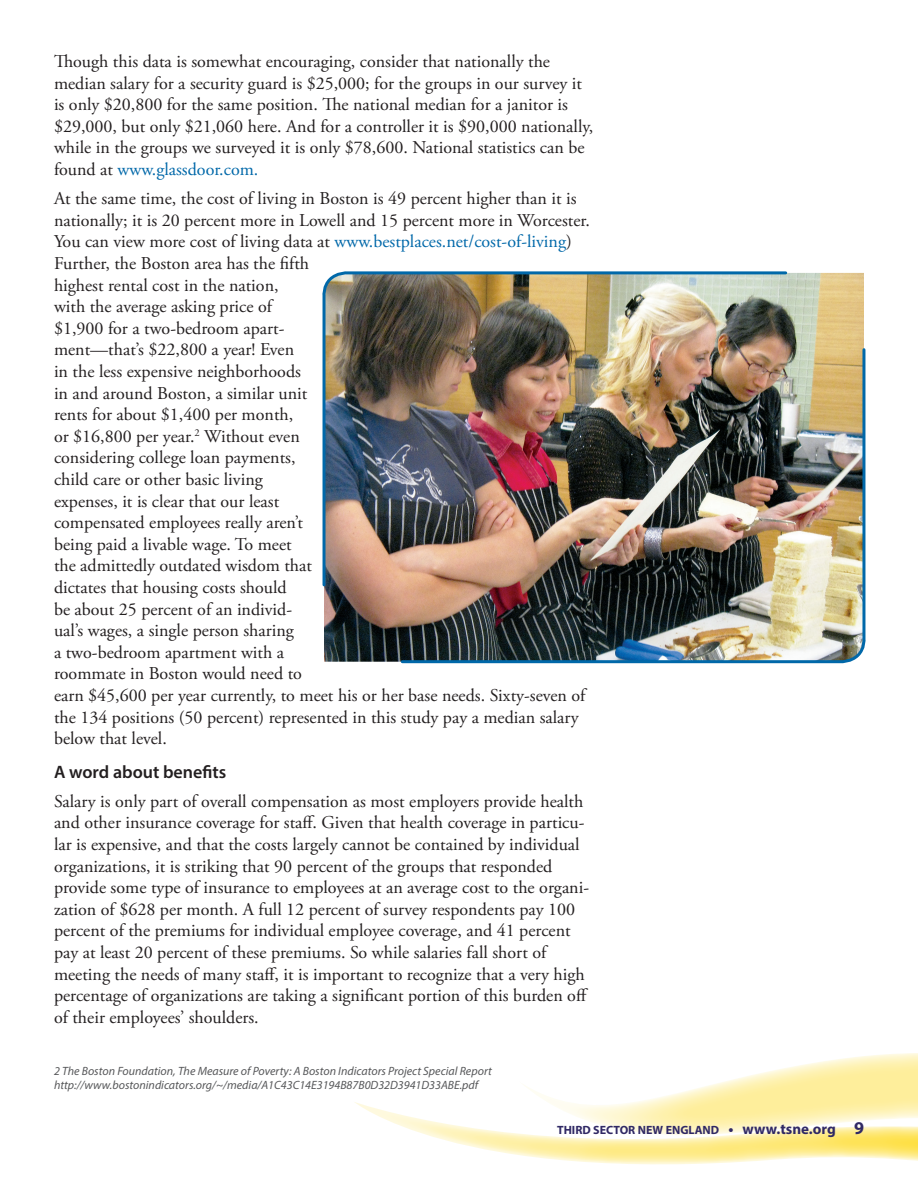
<style>
.page{position:relative;width:918px;height:1188px;background:#fff}
.page>*{position:absolute;margin:0;border:0;box-sizing:border-box;transform-origin:0 0}
.Body_Text{font:18px/21.6px "Adobe Garamond Pro";color:#231f20}
.Header_Blue{font:600 18px "Myriad Pro";color:#231f20}
.Footnote{font:italic 12px/14.4px "Myriad Pro";color:#57585a}
.t1{font:700 12px "Myriad Pro";color:#302965}
.s1{color:#0068a9}
.s2{font-size:15px}
.s3{font-size:18px}
</style>
<div class="page">
<svg style="left:355px;top:1053px;width:563px;height:112px"></svg>
<img style="left:324px;top:273px;width:540px;height:389px">
<img style="left:399px;top:347px;width:467px;height:317px">
<img style="left:322px;top:271px;width:467px;height:317px">
<p class="Body_Text" style="left:54px;top:51px;width:541px">Though this data is somewhat encouraging, consider that nationally the median salary for a security guard is $25,000; for the groups in our survey it is only $20,800 for the same position. The national median for a janitor is $29,000, but only $21,060 here. And for a controller it is $90,000 nationally, while in the groups we surveyed it is only $78,600. National statistics can be found at <span class="s1">www.glassdoor.com.</span></p>
<p class="Body_Text" style="left:54px;top:188px;width:537px">At the same time, the cost of living in Boston is 49 percent higher than it is nationally; it is 20 percent more in Lowell and 15 percent more in Worcester.<br>You can view more cost of living data at <span class="s1">www.bestplaces.net/cost-of-living</span>)<br>Further, the Boston area has the fifth<br>highest rental cost in the nation,<br>with the average asking price of<br>$1,900 for a two-bedroom apart-<br>ment—that’s $22,800 a year! Even<br>in the less expensive neighborhoods<br>in and around Boston, a similar unit<br>rents for about $1,400 per month,<br>or $16,800 per year.<sup>2</sup> Without even<br>considering college loan payments,<br>child care or other basic living<br>expenses, it is clear that our least<br>compensated employees really aren’t<br>being paid a livable wage. To meet<br>the admittedly outdated wisdom that<br>dictates that housing costs should<br>be about 25 percent of an individ-<br>ual’s wages, a single person sharing<br>a two-bedroom apartment with a<br>roommate in Boston would need to<br>earn $45,600 per year currently, to meet his or her base needs. Sixty-seven of the 134 positions (50 percent) represented in this study pay a median salary below that level.</p>
<p class="Header_Blue" style="left:54px;top:760px;width:174px">A word about benefits</p>
<p class="Body_Text" style="left:54px;top:791px;width:537px">Salary is only part of overall compensation as most employers provide health and other insurance coverage for staff. Given that health coverage in particu&shy;lar is expensive, and that the costs largely cannot be contained by individual organizations, it is striking that 90 percent of the groups that responded provide some type of insurance to employees at an average cost to the organi&shy;zation of $628 per month. A full 12 percent of survey respondents pay 100 percent of the premiums for individual employee coverage, and 41 percent pay at least 20 percent of these premiums. So while salaries fall short of meeting the needs of many staff, it is important to recognize that a very high percentage of organizations are taking a significant portion of this burden off of their employees’ shoulders.</p>
<p class="Footnote" style="left:54px;top:1063px;width:439px">2 The Boston Foundation, The Measure of Poverty: A Boston Indicators Project Special Report http://www.bostonindicators.org/~/media/A1C43C14E3194B87B0D32D3941D33ABE.pdf</p>
<p class="t1" style="left:557px;top:1122px;width:308px">THIRD SECTOR NEW ENGLAND <span class="s2">• www.tsne.org</span> <span class="s3">9</span></p>
</div>
